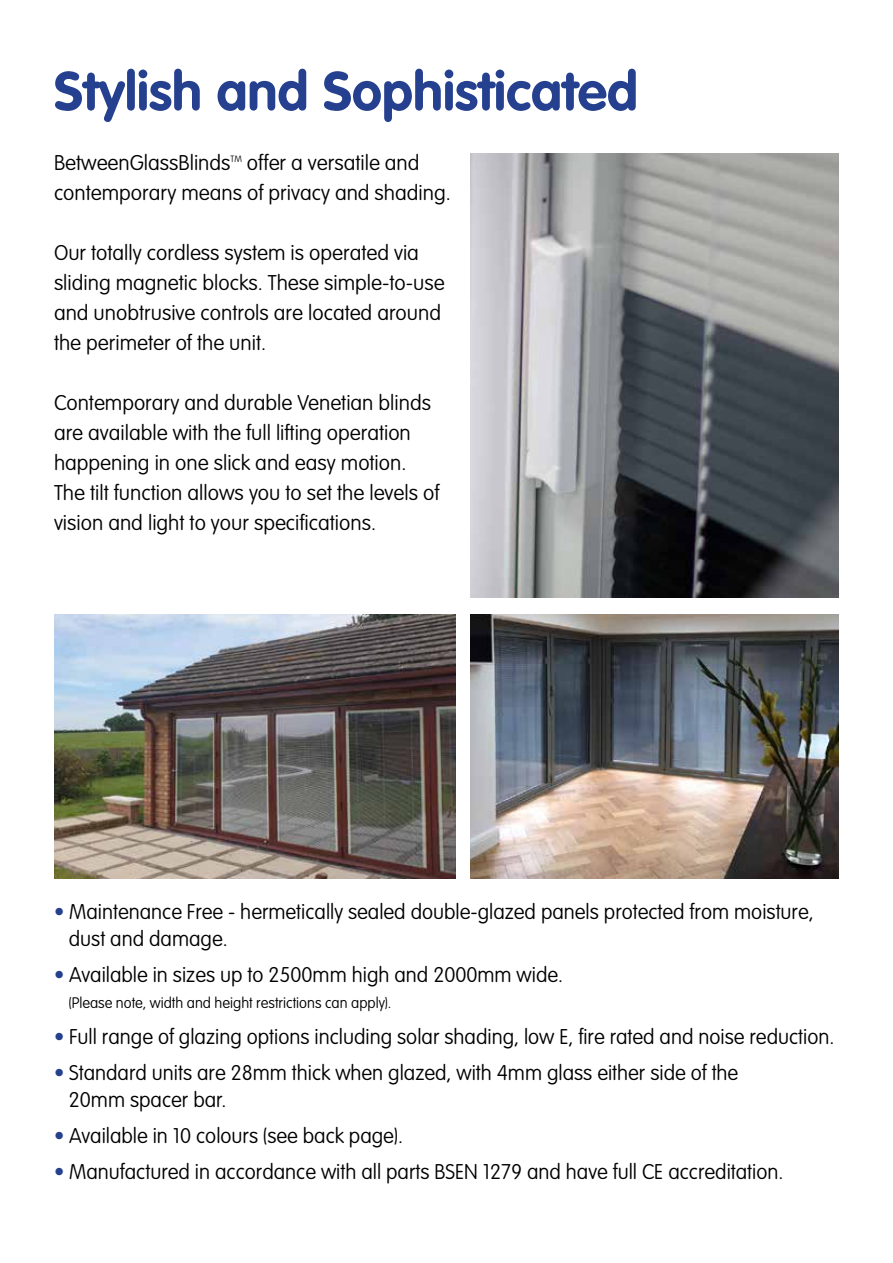
<style>
.page{position:relative;width:893px;height:1263px;background:#fff}
.page>*{position:absolute;margin:0;border:0;box-sizing:border-box;transform-origin:0 0}
.t1{font:700 54px "VAG Rounded";color:#25408f}
.t2{font:100 21px/30px "VAG Rounded";color:#000}
.t3{font:100 15px "VAG Rounded";color:#000}
.t4{font:100 9px "VAG Rounded";color:#000}
.s1{color:#25408f}
</style>
<div class="page">
<img style="left:471px;top:614px;width:368px;height:264px">
<img style="left:471px;top:154px;width:368px;height:443px">
<img style="left:54px;top:614px;width:401px;height:264px">
<h1 class="t1" style="left:54px;top:60px;width:585px">Stylish and Sophisticated</h1>
<p class="t2" style="left:54px;top:147px;width:398px;text-indent:193px">offer a versatile and contemporary means of privacy and shading.</p>
<p class="t2" style="left:54px;top:237px;width:392px">Our totally cordless system is operated via sliding magnetic blocks. These simple-to-use and unobtrusive controls are located around the perimeter of the unit.</p>
<p class="t2" style="left:54px;top:387px;width:387px">Contemporary and durable Venetian blinds are available with the full lifting operation happening in one slick and easy motion.<br>The tilt function allows you to set the levels of vision and light to your specifications.</p>
<p class="t2" style="left:54px;top:147px;width:178px">BetweenGlassBlinds</p>
<p class="t4" style="left:231px;top:154px;width:13px">TM</p>
<p class="t2" style="left:69px;top:898px;width:746px;line-height:27px;text-indent:-15px"><span class="s1">•</span> Maintenance Free - hermetically sealed double-glazed panels protected from moisture, dust and damage.</p>
<p class="t2" style="left:54px;top:960px;width:511px"><span class="s1">•</span> Available in sizes up to 2500mm high and 2000mm wide.</p>
<p class="t3" style="left:69px;top:994px;width:324px">(Please note, width and height restrictions can apply).</p>
<p class="t2" style="left:54px;top:1021px;width:782px"><span class="s1">•</span> Full range of glazing options including solar shading, low E, fire rated and noise reduction.</p>
<p class="t2" style="left:69px;top:1059px;width:671px;line-height:27px;text-indent:-15px"><span class="s1">•</span> Standard units are 28mm thick when glazed, with 4mm glass either side of the<br>20mm spacer bar.</p>
<p class="t2" style="left:54px;top:1120px;width:351px"><span class="s1">•</span> Available in 10 colours (see back page).</p>
<p class="t2" style="left:54px;top:1156px;width:731px"><span class="s1">•</span> Manufactured in accordance with all parts BSEN 1279 and have full CE accreditation.</p>
</div>
